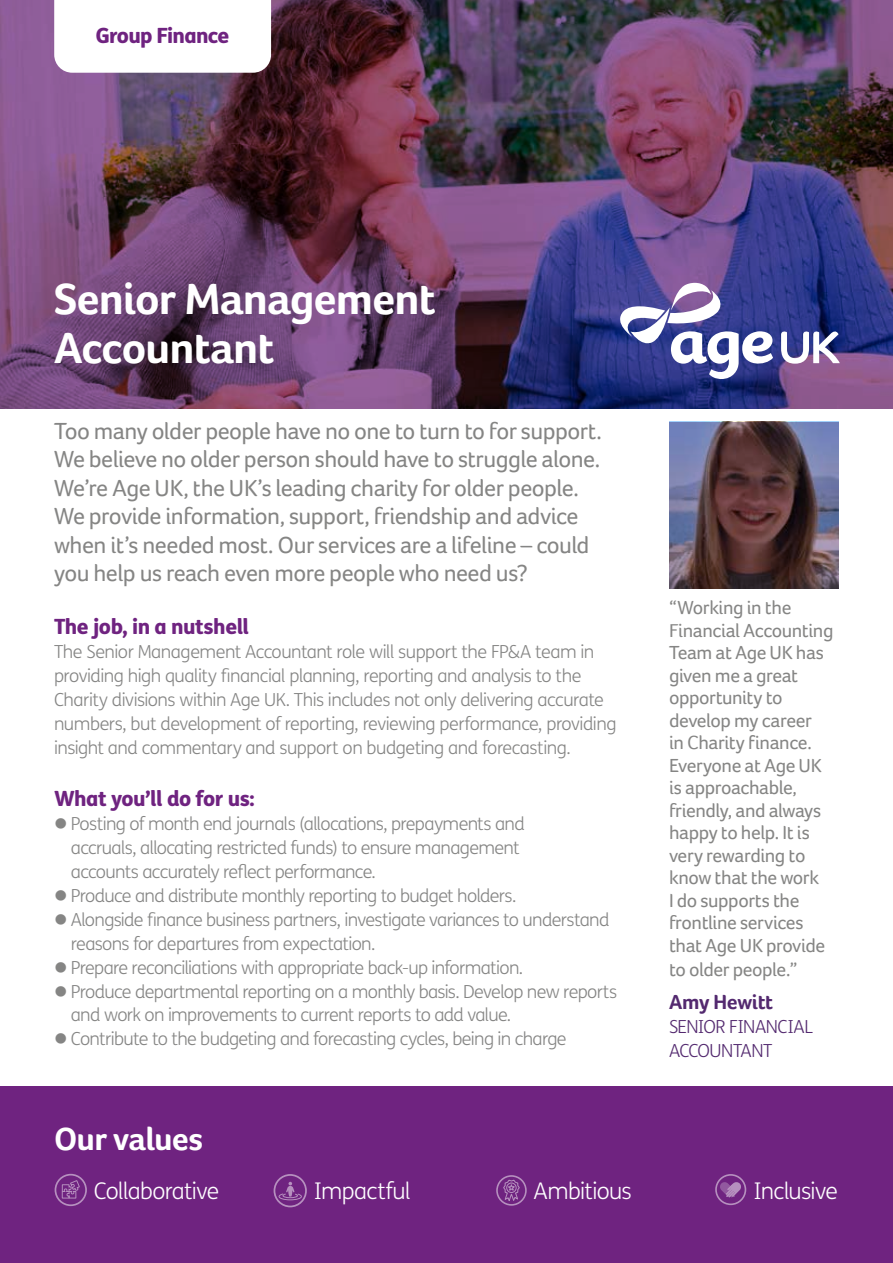
<style>
.page{position:relative;width:893px;height:1263px;background:#fff}
.page>*{position:absolute;margin:0;border:0;box-sizing:border-box;transform-origin:0 0}
.t1{font:700 45px/49.5px "Foco Age UK";letter-spacing:-.025em;color:#fff}
.t2{font:700 33px "Foco Age UK";letter-spacing:-.02em;color:#fff}
.t3{font:24px/28.5px "Foco Age UK";letter-spacing:-.025em;color:#858584}
.t4{font:300 22.95px "FS Me";letter-spacing:-.025em;color:#fff}
.t5{font:800 21px "FS Me";letter-spacing:-.03em;color:#6f2380}
.t6{font:700 21px "Foco Age UK";letter-spacing:-.015em;color:#53296f}
.t7{font:19.5px/22.6px "Foco Age UK";letter-spacing:-.02em;color:#858584}
.t8{font:300 18px/24px "FS Me";letter-spacing:-.035em;color:#858584}
.t9{font:300 18px/24px "FS Me";letter-spacing:-.025em;color:#53296f}
</style>
<div class="page">
<img style="left:0;top:0;width:893px;height:409px">
<div style="left:0;top:1086px;width:893px;height:177px;background:#6f2380"></div>
<svg style="left:597px;top:260px;width:264px;height:142px"></svg>
<svg style="left:54px;top:0;width:217px;height:73px"></svg>
<svg style="left:669px;top:422px;width:170px;height:167px"></svg>
<div style="left:55px;top:1174px;width:32px;height:32px;border:2px solid #fff;border-radius:50%"></div>
<svg style="left:62px;top:1180px;width:18px;height:19px"></svg>
<div style="left:274px;top:1174px;width:33px;height:33px;border:2px solid #fff;border-radius:50%"></div>
<svg style="left:278px;top:1182px;width:24px;height:18px"></svg>
<div style="left:496px;top:1175px;width:31px;height:31px;border:2px solid #fff;border-radius:50%"></div>
<svg style="left:502px;top:1179px;width:19px;height:25px"></svg>
<div style="left:715px;top:1174px;width:31px;height:31px;border:2px solid #fff;border-radius:50%"></div>
<svg style="left:720px;top:1182px;width:21px;height:15px"></svg>
<p class="t5" style="left:96px;top:19px;width:135px">Group Finance</p>
<h1 class="t1" style="left:54px;top:273px;width:383px">Senior Management<br>Accountant</h1>
<p class="t3" style="left:54px;top:416px;width:549px">Too many older people have no one to turn to for support.<br>We believe no older person should have to struggle alone.<br>We’re Age UK, the UK’s leading charity for older people.<br>We provide information, support, friendship and advice when it’s needed most. Our services are a lifeline – could you help us reach even more people who need us?</p>
<p class="t5" style="left:54px;top:610px;width:197px">The job, in a nutshell</p>
<p class="t8" style="left:54px;top:640px;width:564px">The Senior Management Accountant role will support the FP&amp;A team in providing high quality financial planning, reporting and analysis to the Charity divisions within Age UK. This includes not only delivering accurate numbers, but development of reporting, reviewing performance, providing insight and commentary and support on budgeting and forecasting.</p>
<p class="t5" style="left:54px;top:781px;width:202px">What you’ll do for us:</p>
<p class="t8" style="left:71px;top:811px;width:455px;text-indent:-17px">● Posting of month end journals (allocations, prepayments and accruals, allocating restricted funds) to ensure management accounts accurately reflect performance.</p>
<p class="t8" style="left:54px;top:883px;width:464px">● Produce and distribute monthly reporting to budget holders.</p>
<p class="t8" style="left:71px;top:907px;width:540px;text-indent:-17px">● Alongside finance business partners, investigate variances to understand reasons for departures from expectation.</p>
<p class="t8" style="left:54px;top:955px;width:471px">● Prepare reconciliations with appropriate back-up information.</p>
<p class="t8" style="left:71px;top:979px;width:548px;text-indent:-17px">● Produce departmental reporting on a monthly basis. Develop new reports and work on improvements to current reports to add value.</p>
<p class="t8" style="left:54px;top:1027px;width:514px">● Contribute to the budgeting and forecasting cycles, being in charge</p>
<p class="t7" style="left:669px;top:596px;width:166px">“Working in the<br>Financial Accounting<br>Team at Age UK has given me a great opportunity to develop my career<br>in Charity finance.<br>Everyone at Age UK is approachable, friendly, and always happy to help. It is very rewarding to know that the work<br>I do supports the frontline services that Age UK provide to older people.”</p>
<p class="t6" style="left:669px;top:989px;width:106px">Amy Hewitt</p>
<p class="t9" style="left:669px;top:1014px;width:146px">SENIOR FINANCIAL<br>ACCOUNTANT</p>
<h2 class="t2" style="left:54px;top:1119px;width:150px">Our values</h2>
<p class="t4" style="left:94px;top:1175px;width:127px">Collaborative</p>
<p class="t4" style="left:314px;top:1175px;width:99px">Impactful</p>
<p class="t4" style="left:534px;top:1175px;width:100px">Ambitious</p>
<p class="t4" style="left:753px;top:1175px;width:86px">Inclusive</p>
</div>
